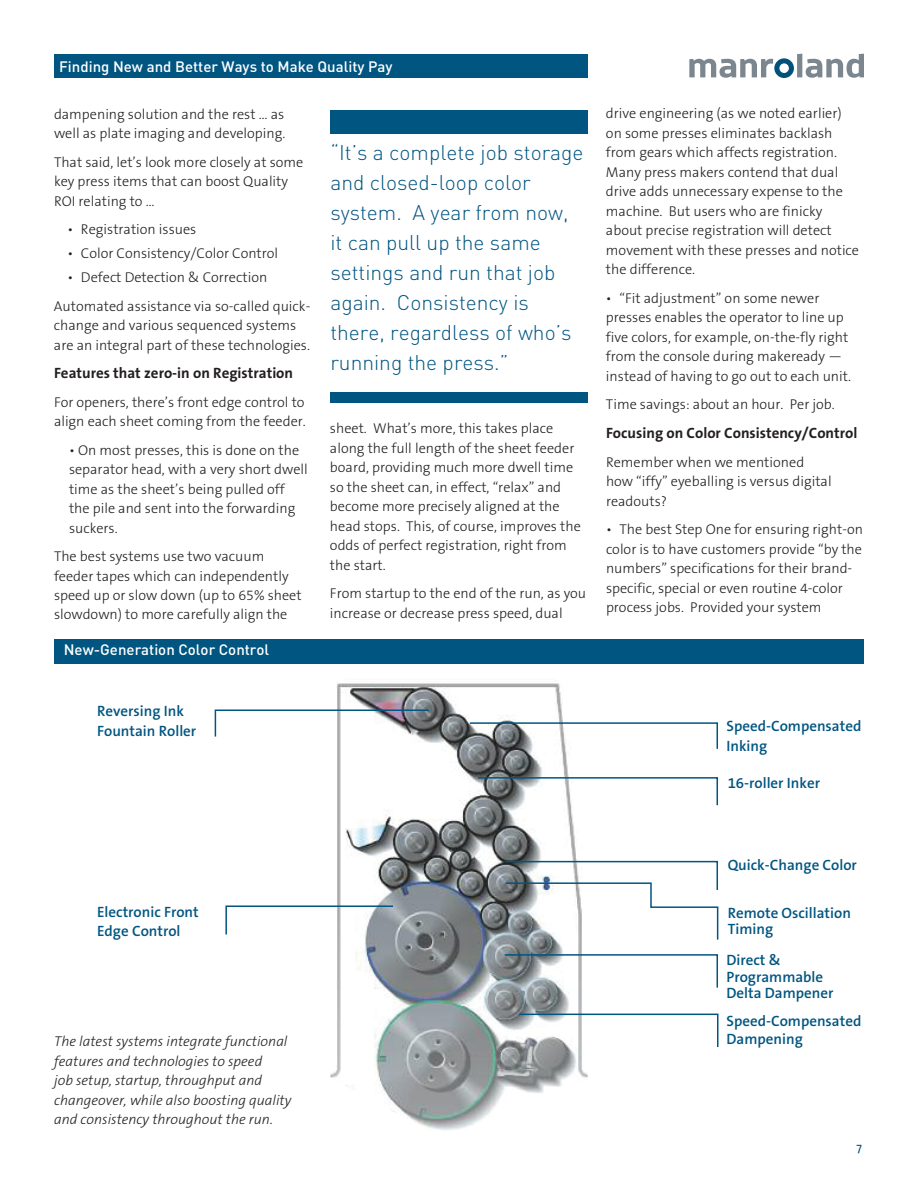
<style>
.page{position:relative;width:918px;height:1188px;background:#fff}
.page>*{position:absolute;margin:0;border:0;box-sizing:border-box;transform-origin:0 0}
.t1{font:300 21px/30px "DIN Pro";color:#005581}
.t2{font:600 15px/19.5px "The Sans B W6";color:#005581}
.t3{font:700 15px "The Sans B W7";color:#231f20}
.t4{font:500 15px "DIN Pro";color:#fff}
.t5{font:300 14.25px/19.5px "The Sans B W3";color:#231f20}
.t6{font:italic 300 14.25px/19.5px "The Sans B W3";color:#231f20}
.t7{font:12px "The Sans";color:#005581}
</style>
<div class="page">
<div style="left:54px;top:54px;width:534px;height:24px;background:#005581"></div>
<div style="left:797px;top:54px;width:5px;height:23px;background:#7b868e"></div>
<svg style="left:689px;top:58px;width:105px;height:20px"></svg>
<svg style="left:806px;top:54px;width:58px;height:24px"></svg>
<div style="left:330px;top:110px;width:258px;height:24px;background:#005581"></div>
<div style="left:330px;top:392px;width:258px;height:11px;background:#005581"></div>
<div style="left:54px;top:639px;width:810px;height:24px;background:#005581"></div>
<img style="left:330px;top:683px;width:258px;height:447px">
<svg style="left:214px;top:709px;width:216px;height:29px"></svg>
<svg style="left:477px;top:776px;width:241px;height:31px"></svg>
<svg style="left:504px;top:860px;width:215px;height:81px"></svg>
<svg style="left:225px;top:905px;width:169px;height:31px"></svg>
<svg style="left:503px;top:953px;width:215px;height:36px"></svg>
<svg style="left:517px;top:1013px;width:202px;height:36px"></svg>
<svg style="left:468px;top:722px;width:250px;height:28px"></svg>
<p class="t4" style="left:59px;top:56px;width:335px">Finding N ew and Better Ways to Make Quality Pay</p>
<p class="t5" style="left:54px;top:104px;width:233px">dampening solution and the rest … as well as plate imaging and developing.</p>
<p class="t5" style="left:54px;top:152px;width:251px">That said, let’s look more closely at some key press items that can boost Quality<br>ROI relating to …</p>
<p class="t5" style="left:67px;top:220px;width:130px">• Registration issues</p>
<p class="t5" style="left:67px;top:244px;width:212px">• Color Consistency/Color Control</p>
<p class="t5" style="left:54px;top:263px;width:258px;line-height:28.5px;text-indent:14px">• Defect Detection &amp; Correction<br>Automated assistance via so-called quick-</p>
<p class="t5" style="left:54px;top:316px;width:258px">change and various sequenced systems are an integral part of these technologies.</p>
<p class="t3" style="left:54px;top:363px;width:241px">Features that zero-in on Registration</p>
<p class="t5" style="left:54px;top:392px;width:253px">For openers, there’s front edge control to align each sheet coming from the feeder.</p>
<p class="t5" style="left:69px;top:440px;width:240px">• On most presses, this is done on the separator head, with a very short dwell time as the sheet’s being pulled off the pile and sent into the forwarding suckers.</p>
<p class="t5" style="left:54px;top:547px;width:249px">The best systems use two vacuum feeder tapes which can independently speed up or slow down (up to 65% sheet slowdown) to more carefully align the</p>
<p class="t4" style="left:64px;top:640px;width:207px">New-Generation Color Control</p>
<p class="t2" style="left:97px;top:701px;width:101px">Reversing Ink<br>Fountain Roller</p>
<h1 class="t1" style="left:330px;top:136px;width:255px">“It’s a complete job storage and closed-loop color system. A year from now, it can pull up the same settings and run that job again. Consistency is there, regardless of who’s running the press.”</h1>
<p class="t5" style="left:330px;top:419px;width:252px">sheet. What’s more, this takes place along the full length of the sheet feeder board, providing much more dwell time so the sheet can, in effect, “relax” and become more precisely aligned at the head stops. This, of course, improves the odds of perfect registration, right from the start.</p>
<p class="t5" style="left:330px;top:584px;width:258px">From startup to the end of the run, as you increase or decrease press speed, dual</p>
<p class="t5" style="left:606px;top:104px;width:255px">drive engineering (as we noted earlier) on some presses eliminates backlash from gears which affects registration.<br>Many press makers contend that dual drive adds unnecessary expense to the machine. But users who are finicky about precise registration will detect movement with these presses and notice the difference.</p>
<p class="t5" style="left:606px;top:288px;width:247px">• “Fit adjustment” on some newer presses enables the operator to line up five colors, for example, on-the-fly right from the console during makeready — instead of having to go out to each unit.</p>
<p class="t5" style="left:606px;top:395px;width:230px">Time savings: about an hour. Per job.</p>
<p class="t3" style="left:606px;top:423px;width:253px">Focusing on Color Consistency/Control</p>
<p class="t5" style="left:606px;top:452px;width:227px">Remember when we mentioned how “iffy” eyeballing is versus digital readouts?</p>
<p class="t5" style="left:606px;top:520px;width:259px">• The best Step One for ensuring right-on color is to have customers provide “by the numbers” specifications for their brand&shy;specific, special or even routine 4-color process jobs. Provided your system</p>
<p class="t2" style="left:726px;top:717px;width:136px">Speed-Compensated<br>Inking</p>
<p class="t2" style="left:728px;top:773px;width:94px">16-roller Inker</p>
<p class="t2" style="left:97px;top:902px;width:103px">Electronic Front<br>Edge Control</p>
<p class="t2" style="left:728px;top:856px;width:131px">Quick-Change Color</p>
<p class="t2" style="left:728px;top:904px;width:125px;line-height:16.5px">Remote Oscillation<br>Timing</p>
<p class="t2" style="left:726px;top:952px;width:109px;line-height:16.5px">Direct &amp;<br>Programmable<br>Delta Dampener</p>
<p class="t2" style="left:726px;top:1012px;width:136px">Speed-Compensated</p>
<p class="t6" style="left:54px;top:1032px;width:235px">The latest systems integrate functional</p>
<p class="t2" style="left:726px;top:1030px;width:78px">Dampening</p>
<p class="t6" style="left:54px;top:1052px;width:239px">features and technologies to speed<br>job setup, startup, throughput and changeover, while also boosting quality and consistency throughout the run.</p>
<p class="t7" style="left:856px;top:1137px;width:7px">7</p>
</div>
